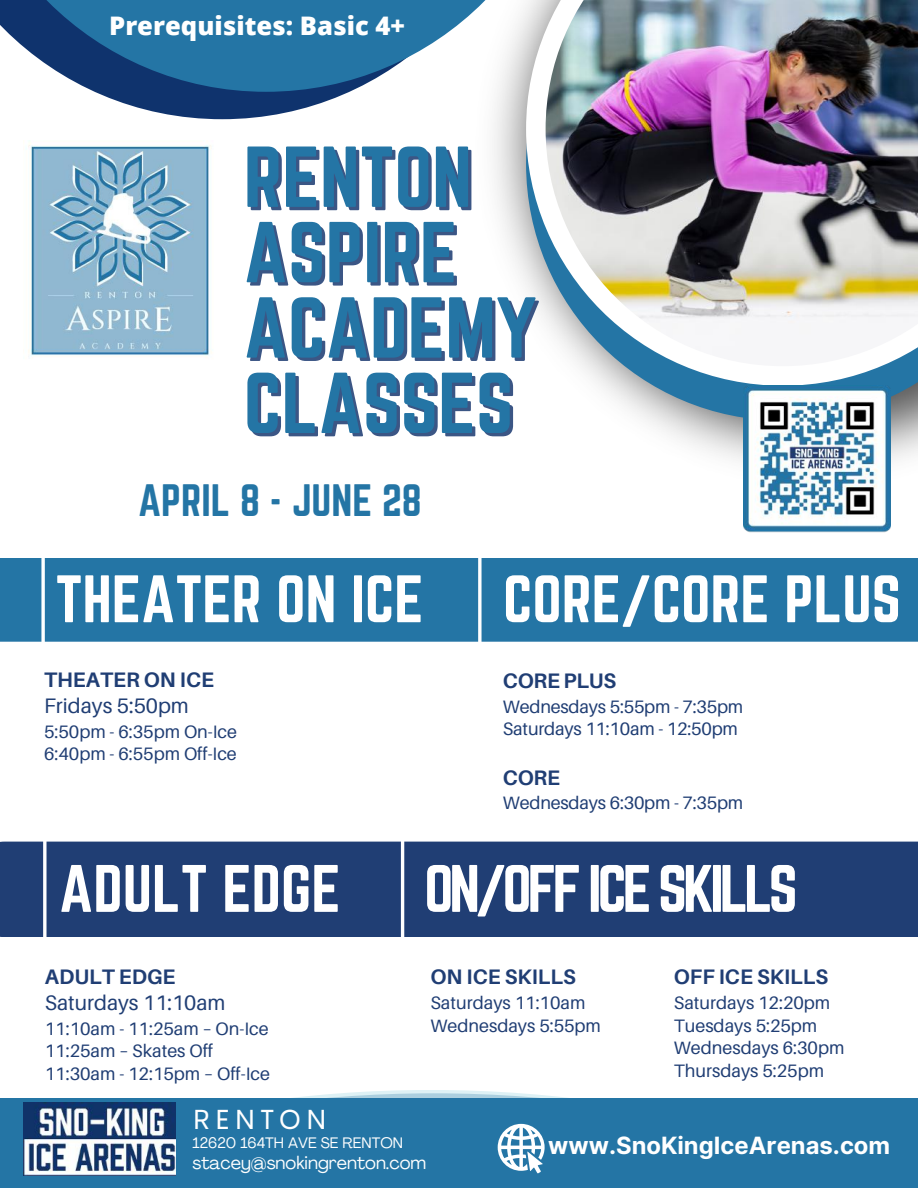
<style>
.page{position:relative;width:918px;height:1188px;background:#fff}
.page>*{position:absolute;margin:0;border:0;box-sizing:border-box;transform-origin:0 0}
.t1{font:75.45px/75.3px "Norwester";color:#2475a5}
.t2{font:58.65px "Norwester";color:#fff}
.t3{font:58.65px "Norwester";letter-spacing:-.075em;color:#fff}
.t4{font:39.75px "Norwester";color:#2475a5}
.t5{font:27.9px "Cerebri Sans";letter-spacing:.165em;color:#fff}
.t6{font:800 25.5px "Open Sans";color:#fff}
.t7{font:700 23.85px "Inter";color:#fff}
.t8{font:700 21px "Aileron";color:#203e74}
.t9{font:21px "Aileron";color:#203e74}
.t10{font:18px/22.5px "Aileron";color:#203e74}
.t11{font:18px "Agrandir";color:#fff}
.t12{font:15px "Agrandir";color:#fff}
</style>
<div class="page">
<svg style="left:95px;top:92px;width:254px;height:27px;fill:#0f336d"></svg>
<svg style="left:0;top:0;width:471px;height:92px;fill:#2475a5"></svg>
<img style="left:471px;top:0;width:447px;height:492px">
<svg style="left:526px;top:386px;width:392px;height:35px"></svg>
<svg style="left:526px;top:0;width:392px;height:386px"></svg>
<img style="left:546px;top:0;width:372px;height:366px">
<svg style="left:348px;top:1090px;width:165px;height:3px"></svg>
<svg style="left:293px;top:1093px;width:275px;height:5px"></svg>
<div style="left:0;top:1098px;width:918px;height:90px;background:#2475a5"></div>
<svg style="left:498px;top:1124px;width:47px;height:49px"></svg>
<img style="left:24px;top:1102px;width:152px;height:73px">
<img style="left:744px;top:386px;width:146px;height:147px">
<div style="left:0;top:842px;width:918px;height:95px;background:#203e74"></div>
<hr style="left:401px;top:832px;width:3px;height:115px;background:#fff">
<svg style="left:43px;top:841px;width:4px;height:96px"></svg>
<div style="left:0;top:558px;width:918px;height:84px;background:#2475a5"></div>
<svg style="left:41px;top:558px;width:4px;height:84px"></svg>
<svg style="left:478px;top:558px;width:4px;height:84px"></svg>
<img style="left:26px;top:143px;width:186px;height:213px">
<h3 class="t6" style="left:109px;top:8px;width:297px">Prerequisites: Basic 4+</h3>
<h1 class="t1" style="left:244px;top:139px;width:295px">RENTON<br>ASPIRE<br>ACADEMY<br>CLASSES</h1>
<h3 class="t4" style="left:138px;top:476px;width:285px">APRIL 8 - JUNE 28</h3>
<h2 class="t2" style="left:55px;top:564px;width:370px">THEATER ON ICE</h2>
<h2 class="t2" style="left:503px;top:564px;width:399px">CORE/CORE PLUS</h2>
<p class="t8" style="left:44px;top:667px;width:171px">THEATER ON ICE</p>
<p class="t9" style="left:44px;top:693px;width:146px">Fridays 5:50pm</p>
<p class="t10" style="left:44px;top:720px;width:194px">5:50pm - 6:35pm On-Ice<br>6:40pm - 6:55pm Off-Ice</p>
<p class="t8" style="left:503px;top:668px;width:115px">CORE PLUS</p>
<p class="t10" style="left:503px;top:695px;width:242px">Wednesdays 5:55pm - 7:35pm<br>Saturdays 11:10am - 12:50pm</p>
<p class="t8" style="left:503px;top:764px;width:59px">CORE</p>
<p class="t10" style="left:503px;top:791px;width:242px">Wednesdays 6:30pm - 7:35pm</p>
<h2 class="t2" style="left:59px;top:853px;width:283px">ADULT EDGE</h2>
<h2 class="t3" style="left:424px;top:853px;width:375px">ON/OFF ICE SKILLS</h2>
<p class="t8" style="left:45px;top:964px;width:132px">ADULT EDGE</p>
<p class="t9" style="left:45px;top:990px;width:182px">Saturdays 11:10am</p>
<p class="t10" style="left:45px;top:1017px;width:227px">11:10am - 11:25am – On-Ice<br>11:25am – Skates Off<br>11:30am - 12:15pm – Off-Ice</p>
<p class="t8" style="left:430px;top:964px;width:147px">ON ICE SKILLS</p>
<p class="t10" style="left:430px;top:991px;width:172px">Saturdays 11:10am<br>Wednesdays 5:55pm</p>
<p class="t8" style="left:674px;top:964px;width:156px">OFF ICE SKILLS</p>
<p class="t10" style="left:674px;top:991px;width:172px">Saturdays 12:20pm<br>Tuesdays 5:25pm<br>Wednesdays 6:30pm<br>Thursdays 5:25pm</p>
<h3 class="t5" style="left:193px;top:1101px;width:136px">RENTON</h3>
<p class="t12" style="left:193px;top:1137px;width:212px">12620 164TH AVE SE RENTON</p>
<p class="t11" style="left:193px;top:1156px;width:235px">stacey@snokingrenton.com</p>
<h3 class="t7" style="left:548px;top:1131px;width:343px">www.SnoKingIceArenas.com</h3>
</div>
